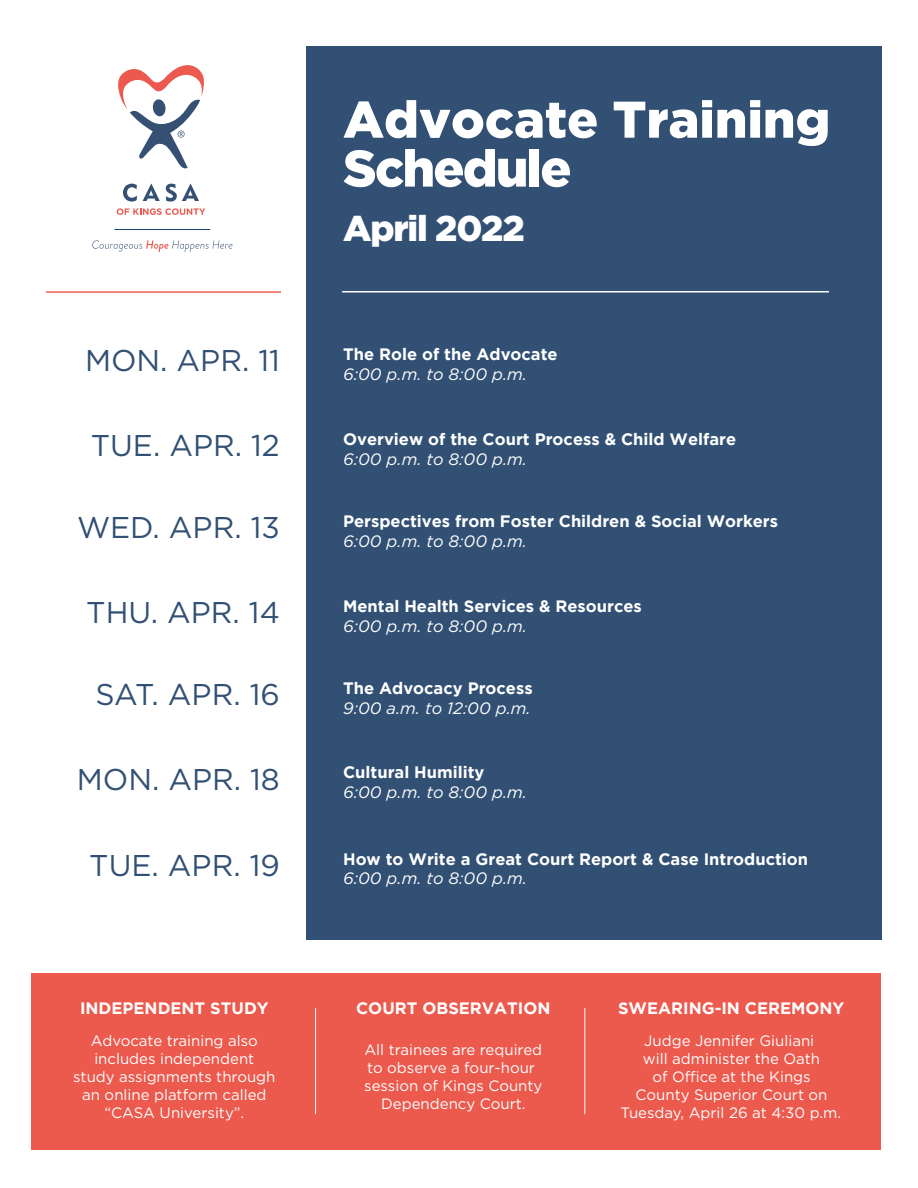
<style>
.page{position:relative;width:918px;height:1188px;background:#fff}
.page>*{position:absolute;margin:0;border:0;box-sizing:border-box;transform-origin:0 0}
.t1{font:900 51.45px/48.9px "Gotham";color:#fff}
.t2{font:900 35.85px "Gotham";letter-spacing:-.035em;color:#fff}
.t3{font:30px "Gotham";color:#315074}
.t4{font:700 16.5px "Gotham";color:#fff}
.t5{font:italic 16.5px "Gotham";color:#fff}
.t6{font:15px/18px "Gotham";color:#fff;text-align:center}
</style>
<div class="page">
<div style="left:306px;top:46px;width:575px;height:894px;background:#315074"></div>
<svg style="left:118px;top:65px;width:86px;height:104px"></svg>
<svg style="left:123px;top:184px;width:14px;height:18px"></svg>
<svg style="left:143px;top:184px;width:17px;height:17px"></svg>
<svg style="left:166px;top:184px;width:33px;height:18px"></svg>
<svg style="left:117px;top:208px;width:88px;height:7px"></svg>
<hr style="left:342px;top:291px;width:487px;height:1px;background:#fff">
<hr style="left:115px;top:229px;width:95px;height:1px;background:#15406f">
<svg style="left:92px;top:240px;width:140px;height:12px"></svg>
<hr style="left:46px;top:291px;width:235px;height:2px;background:#ec594d">
<div style="left:32px;top:973px;width:849px;height:176px;background:#ec594d"></div>
<hr style="left:315px;top:1008px;width:1px;height:106px;background:#fff">
<hr style="left:584px;top:1008px;width:1px;height:106px;background:#fff">
<h1 class="t1" style="left:343px;top:94px;width:489px">Advocate Training<br>Schedule</h1>
<h2 class="t2" style="left:343px;top:208px;width:183px">April 2022</h2>
<h3 class="t3" style="left:85px;top:344px;width:196px">MON. APR. 11</h3>
<p class="t4" style="left:343px;top:344px;width:216px">The Role of the Advocate</p>
<p class="t5" style="left:343px;top:365px;width:185px">6:00 p.m. to 8:00 p.m.</p>
<h3 class="t3" style="left:91px;top:429px;width:191px">TUE. APR. 12</h3>
<p class="t4" style="left:343px;top:430px;width:395px">Overview of the Court Process &amp; Child Welfare</p>
<p class="t5" style="left:343px;top:450px;width:185px">6:00 p.m. to 8:00 p.m.</p>
<h3 class="t3" style="left:77px;top:511px;width:204px">WED. APR. 13</h3>
<p class="t4" style="left:343px;top:511px;width:437px">Perspectives from Foster Children &amp; Social Workers</p>
<p class="t5" style="left:343px;top:532px;width:185px">6:00 p.m. to 8:00 p.m.</p>
<h3 class="t3" style="left:86px;top:596px;width:195px">THU. APR. 14</h3>
<p class="t4" style="left:343px;top:597px;width:300px">Mental Health Services &amp; Resources</p>
<p class="t5" style="left:343px;top:617px;width:185px">6:00 p.m. to 8:00 p.m.</p>
<h3 class="t3" style="left:95px;top:678px;width:186px">SAT. APR. 16</h3>
<p class="t4" style="left:343px;top:678px;width:191px">The Advocacy Process</p>
<p class="t5" style="left:343px;top:699px;width:189px">9:00 a.m. to 12:00 p.m.</p>
<h3 class="t3" style="left:77px;top:762px;width:205px">MON. APR. 18</h3>
<p class="t4" style="left:343px;top:763px;width:143px">Cultural Humility</p>
<p class="t5" style="left:343px;top:783px;width:185px">6:00 p.m. to 8:00 p.m.</p>
<h3 class="t3" style="left:89px;top:849px;width:192px">TUE. APR. 19</h3>
<p class="t4" style="left:343px;top:849px;width:467px">How to Write a Great Court Report &amp; Case Introduction</p>
<p class="t5" style="left:343px;top:870px;width:185px">6:00 p.m. to 8:00 p.m.</p>
<p class="t4" style="left:80px;top:998px;width:190px">INDEPENDENT STUDY</p>
<p class="t4" style="left:356px;top:998px;width:196px">COURT OBSERVATION</p>
<p class="t4" style="left:618px;top:998px;width:228px">SWEARING-IN CEREMONY</p>
<p class="t6" style="left:73px;top:1031px;width:204px">Advocate training also includes independent study assignments through an online platform called “CASA University”.</p>
<p class="t6" style="left:364px;top:1040px;width:180px">All trainees are required to observe a four-hour session of Kings County<br>Dependency Court.</p>
<p class="t6" style="left:621px;top:1031px;width:222px">Judge Jennifer Giuliani<br>will administer the Oath<br>of Office at the Kings<br>County Superior Court on<br>Tuesday, April 26 at 4:30 p.m.</p>
</div>
